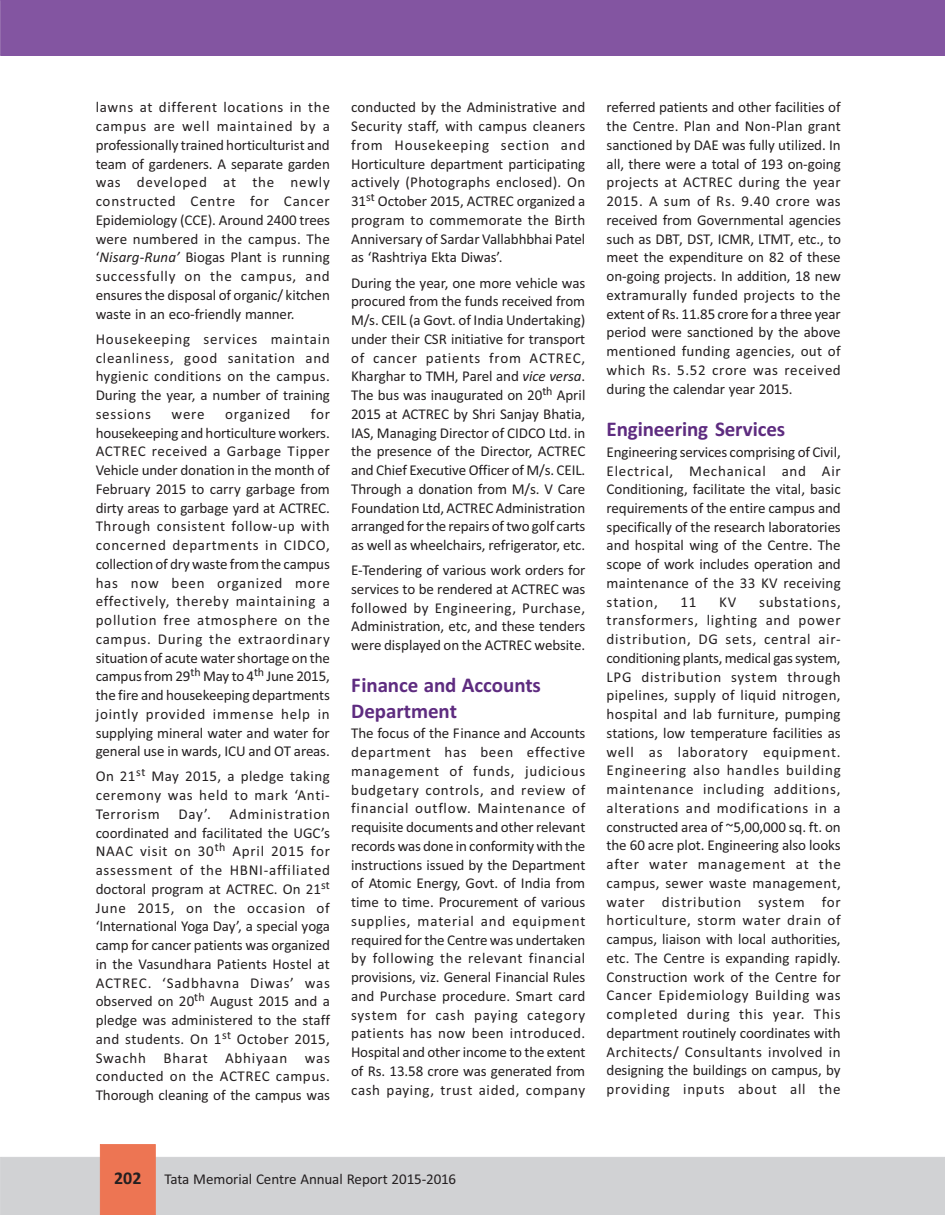
<style>
.page{position:relative;width:945px;height:1215px;background:#fff}
.page>*{position:absolute;margin:0;border:0;box-sizing:border-box;transform-origin:0 0}
.t1{font:21px/25.2px "TT1 E3 FO00";letter-spacing:-.005em;color:#5e2c80}
.t2{font:18px "TT1 E31 O00";color:#231f20}
.t3{font:15px/18.8px "TT1 E35 O00";letter-spacing:-.005em;color:#231f20;text-align:justify}
.t4{font:15px "TT1 E35 O00";letter-spacing:.045em;color:#231f20}
.s1{font-family:"TT1 E4 AO00"}
</style>
<div class="page">
<div style="left:1px;top:0;width:943px;height:55px;background:#8355a1"></div>
<div style="left:0;top:0;width:945px;height:56px;border:1px solid #8355a1"></div>
<div style="left:0;top:1157px;width:945px;height:58px;background:#d1d2d4"></div>
<div style="left:100px;top:1144px;width:55px;height:71px;background:#ed7553;border:1px solid #ed7553"></div>
<p class="t3" style="left:96px;top:99px;width:236px">lawns at different locations in the campus are well maintained by a professionally trained horticulturist and team of gardeners. A separate garden was developed at the newly constructed Centre for Cancer Epidemiology (CCE). Around 2400 trees were numbered in the campus. The ‘<span class="s1">Nisarg-Runa’</span> Biogas Plant is running successfully on the campus, and ensures the disposal of organic/ kitchen waste in an eco-friendly manner.</p>
<p class="t3" style="left:96px;top:331px;width:236px">Housekeeping services maintain cleanliness, good sanitation and hygienic conditions on the campus.<br>During the year, a number of training sessions</p>
<p class="t3" style="left:96px;top:406px;width:236px;text-indent:215px">for housekeeping and horticulture workers.<br>ACTREC received a Garbage Tipper Vehicle under donation in the month of February 2015 to carry garbage from dirty areas to garbage yard at ACTREC.<br>Through consistent follow-up with concerned departments in CIDCO, collection of dry waste from the campus has now been organized more effectively, thereby maintaining a pollution free atmosphere on the campus. During the extraordinary situation of acute water shortage on the campus from 29<sup>th</sup> May to 4<sup>th</sup> June 2015, the fire and housekeeping departments jointly provided immense help in supplying mineral water and water for general use in wards, ICU and OT areas.</p>
<p class="t3" style="left:96px;top:768px;width:236px">On 21<sup>st</sup> May 2015, a pledge taking ceremony was held to mark ‘Anti-Terrorism Day’. Administration coordinated and facilitated the UGC’s NAAC visit on 30<sup>th</sup> April 2015 for assessment of the HBNI-affiliated doctoral program at ACTREC. On 21<sup>st </sup>June 2015, on the occasion of ‘International Yoga Day’, a special yoga camp for cancer patients was organized in the Vasundhara Patients Hostel at ACTREC. ‘Sadbhavna Diwas’ was observed on 20<sup>th</sup> August 2015 and a pledge was administered to the staff and students. On 1<sup>st</sup> October 2015, Swachh Bharat Abhiyaan was conducted on the ACTREC campus.<br>Thorough cleaning of the campus was</p>
<p class="t3" style="left:172px;top:406px;width:34px">were</p>
<p class="t4" style="left:225px;top:409px;width:67px">organized</p>
<p class="t3" style="left:351px;top:99px;width:236px">conducted by the Administrative and Security staff, with campus cleaners from Housekeeping section and Horticulture department participating actively (Photographs enclosed). On 31<sup>st</sup> October 2015, ACTREC organized a program to commemorate the Birth Anniversary of Sardar Vallabhbhai Patel as ‘Rashtriya Ekta Diwas’.</p>
<p class="t3" style="left:351px;top:274px;width:236px">During the year, one more vehicle was procured from the funds received from M/s. CEIL (a Govt. of India Undertaking) under their CSR initiative for transport of cancer patients from ACTREC, Kharghar to TMH, Parel and <span class="s1">vice versa</span>.<br>The bus was inaugurated on 20<sup>th</sup> April 2015 at ACTREC by Shri Sanjay Bhatia, IAS, Managing Director of CIDCO Ltd. in the presence of the Director, ACTREC and Chief Executive Officer of M/s. CEIL.<br>Through a donation from M/s. V Care Foundation Ltd, ACTREC Administration arranged for the repairs of two golf carts as well as wheelchairs, refrigerator, etc.</p>
<p class="t3" style="left:351px;top:562px;width:236px">E-Tendering of various work orders for services to be rendered at ACTREC was followed by Engineering, Purchase, Administration, etc, and these tenders were displayed on the ACTREC website.</p>
<p class="t1" style="left:351px;top:675px;width:191px">Finance and Accounts<br>Department</p>
<p class="t3" style="left:351px;top:725px;width:236px">The focus of the Finance and Accounts department has been effective management of funds, judicious budgetary controls, and review of financial outflow. Maintenance of requisite documents and other relevant records was done in conformity with the instructions issued by the Department of Atomic Energy, Govt. of India from time to time. Procurement of various supplies, material and equipment required for the Centre was undertaken by following the relevant financial provisions, viz. General Financial Rules and Purchase procedure. Smart card system for cash paying category patients has now been introduced.<br>Hospital and other income to the extent of Rs. 13.58 crore was generated from cash paying, trust aided, company</p>
<p class="t3" style="left:607px;top:99px;width:236px">referred patients and other facilities of the Centre. Plan and Non-Plan grant sanctioned by DAE was fully utilized. In all, there were a total of 193 on-going projects at ACTREC during the year 2015. A sum of Rs. 9.40 crore was received from Governmental agencies such as DBT, DST, ICMR, LTMT, etc., to meet the expenditure on 82 of these on-going projects. In addition, 18 new extramurally funded projects to the extent of Rs. 11.85 crore for a three year period were sanctioned by the above mentioned funding agencies, out of which Rs. 5.52 crore was received during the calendar year 2015.</p>
<p class="t1" style="left:607px;top:418px;width:180px">Engineering Services</p>
<p class="t3" style="left:607px;top:444px;width:236px">Engineering services comprising of Civil, Electrical, Mechanical and Air Conditioning, facilitate the vital, basic requirements of the entire campus and specifically of the research laboratories and hospital wing of the Centre. The scope of work includes operation and maintenance of the 33 KV receiving station,</p>
<p class="t3" style="left:607px;top:594px;width:236px;text-indent:152px">substations, transformers, lighting and power distribution, DG sets, central air&shy;conditioning plants, medical gas system, LPG distribution system through pipelines, supply of liquid nitrogen, hospital and lab furniture, pumping stations, low temperature facilities as well as laboratory equipment.<br>Engineering also handles building maintenance including additions, alterations and modifications in a constructed area of ~5,00,000 sq. ft. on the 60 acre plot. Engineering also looks after water management at the campus, sewer waste management, water distribution system for horticulture, storm water drain of campus, liaison with local authorities, etc. The Centre is expanding rapidly.<br>Construction work of the Centre for Cancer Epidemiology Building was completed during this year. This department routinely coordinates with Architects/ Consultants involved in designing the buildings on campus, by providing inputs about all the</p>
<p class="t3" style="left:681px;top:594px;width:17px">11</p>
<p class="t3" style="left:719px;top:594px;width:19px">KV</p>
<p class="t2" style="left:114px;top:1172px;width:29px">202</p>
<p class="t3" style="left:164px;top:1171px;width:293px">Tata Memorial Centre Annual Report 2015-2016</p>
</div>
